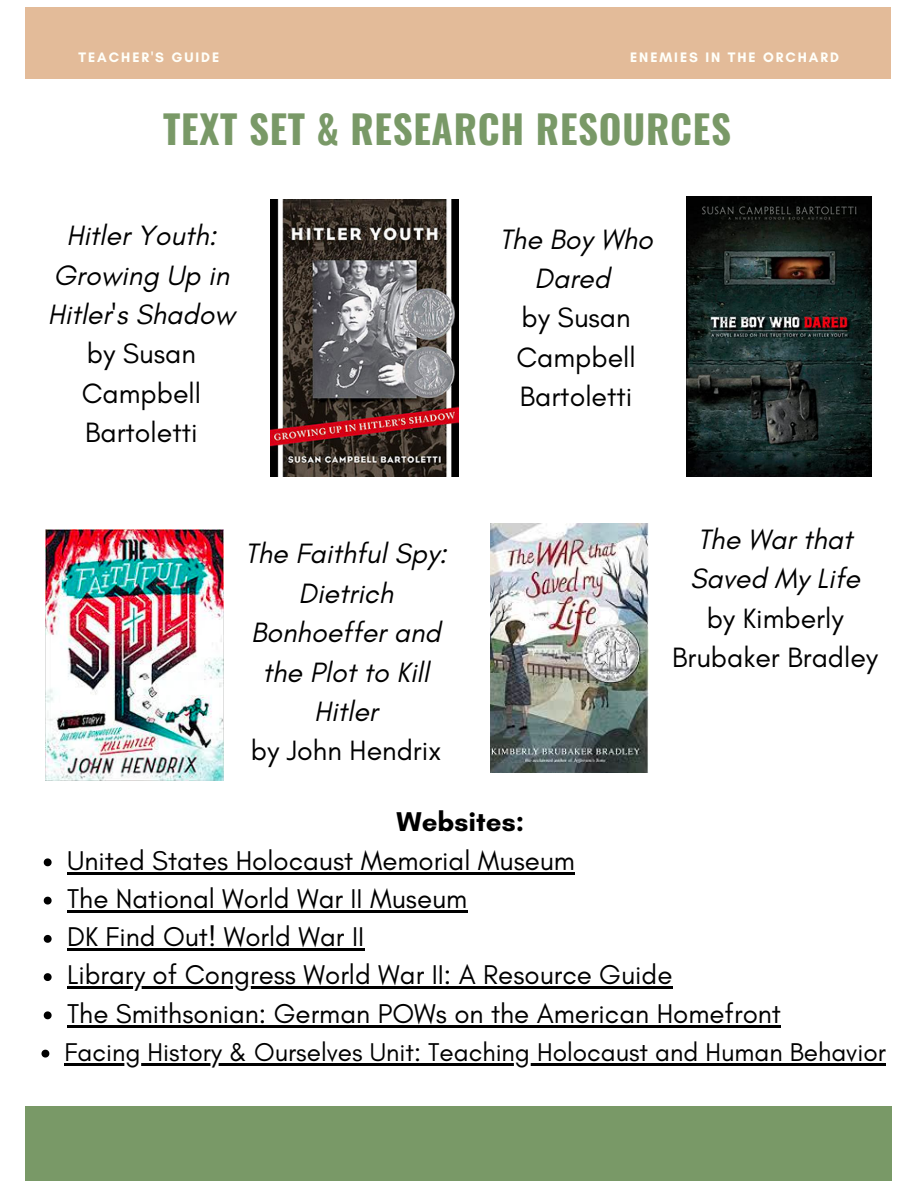
<style>
.page{position:relative;width:918px;height:1188px;background:#fff}
.page>*{position:absolute;margin:0;border:0;box-sizing:border-box;transform-origin:0 0}
.t1{font:700 38.85px "Oswald";letter-spacing:.02em;color:#799967}
.t2{font:italic 28.5px/39.3px "Glacial Indifference";color:#000;text-align:center}
.t3{font:28.5px/39.3px "Glacial Indifference";color:#000}
.t4{font:27.6px "Glacial Indifference";color:#000}
.t5{font:700 27.6px "Glacial Indifference";color:#000}
.t6{font:26.1px "Glacial Indifference";color:#000}
.t7{font:700 13.95px "Glacial Indifference";letter-spacing:.14em;color:#fffff9}
</style>
<div class="page">
<div style="left:26px;top:1106px;width:866px;height:75px;background:#799967"></div>
<div style="left:26px;top:8px;width:865px;height:70px;background:#e3bb99"></div>
<img style="left:687px;top:196px;width:185px;height:281px">
<img style="left:271px;top:200px;width:188px;height:276px">
<img style="left:46px;top:529px;width:178px;height:251px">
<img style="left:490px;top:524px;width:159px;height:248px">
<svg style="left:44px;top:858px;width:8px;height:8px"></svg>
<hr style="left:67px;top:872px;width:508px;height:2px;background:#000">
<svg style="left:44px;top:897px;width:8px;height:8px"></svg>
<hr style="left:67px;top:910px;width:400px;height:2px;background:#000">
<svg style="left:44px;top:935px;width:8px;height:8px"></svg>
<hr style="left:67px;top:948px;width:297px;height:3px;background:#000">
<svg style="left:44px;top:973px;width:8px;height:8px"></svg>
<hr style="left:67px;top:987px;width:605px;height:2px;background:#000">
<svg style="left:44px;top:1011px;width:8px;height:8px"></svg>
<hr style="left:67px;top:1025px;width:714px;height:2px;background:#000">
<svg style="left:41px;top:1050px;width:8px;height:8px"></svg>
<hr style="left:65px;top:1063px;width:821px;height:2px;background:#000">
<p class="t7" style="left:79px;top:49px;width:142px">TEACHER'S GUIDE</p>
<p class="t7" style="left:630px;top:49px;width:210px">ENEMIES IN THE ORCHARD</p>
<p class="t1" style="left:163px;top:98px;width:569px">TEXT SET &amp; RESEARCH RESOURCES</p>
<p class="t2" style="left:48px;top:216px;width:189px">Hitler Youth:<br>Growing Up in<br>Hitler's Shadow</p>
<p class="t3" style="left:82px;top:334px;width:121px">by Susan<br>Campbell<br>Bartoletti</p>
<p class="t2" style="left:499px;top:219px;width:155px">The Boy Who<br>Dared</p>
<p class="t3" style="left:516px;top:298px;width:121px">by Susan<br>Campbell<br>Bartoletti</p>
<p class="t2" style="left:245px;top:534px;width:203px">The Faithful Spy:<br>Dietrich<br>Bonhoeffer and the Plot to Kill<br>Hitler</p>
<p class="t3" style="left:251px;top:731px;width:192px">by John Hendrix</p>
<p class="t5" style="left:397px;top:805px;width:129px">Websites:</p>
<p class="t2" style="left:690px;top:519px;width:171px;text-align:left">The War that<br>Saved My Life</p>
<p class="t3" style="left:672px;top:598px;width:207px;text-align:center">by Kimberly<br>Brubaker Bradley</p>
<p class="t4" style="left:67px;top:843px;width:509px">United States Holocaust Memorial Museum</p>
<p class="t4" style="left:67px;top:882px;width:402px">The National World War II Museum</p>
<p class="t4" style="left:67px;top:920px;width:299px">DK Find Out! World War II</p>
<p class="t4" style="left:67px;top:958px;width:607px">Library of Congress World War II: A Resource Guide</p>
<p class="t4" style="left:67px;top:996px;width:715px">The Smithsonian: German POWs on the American Homefront</p>
<p class="t6" style="left:65px;top:1036px;width:823px">Facing History &amp; Ourselves Unit: Teaching Holocaust and Human Behavior</p>
</div>
